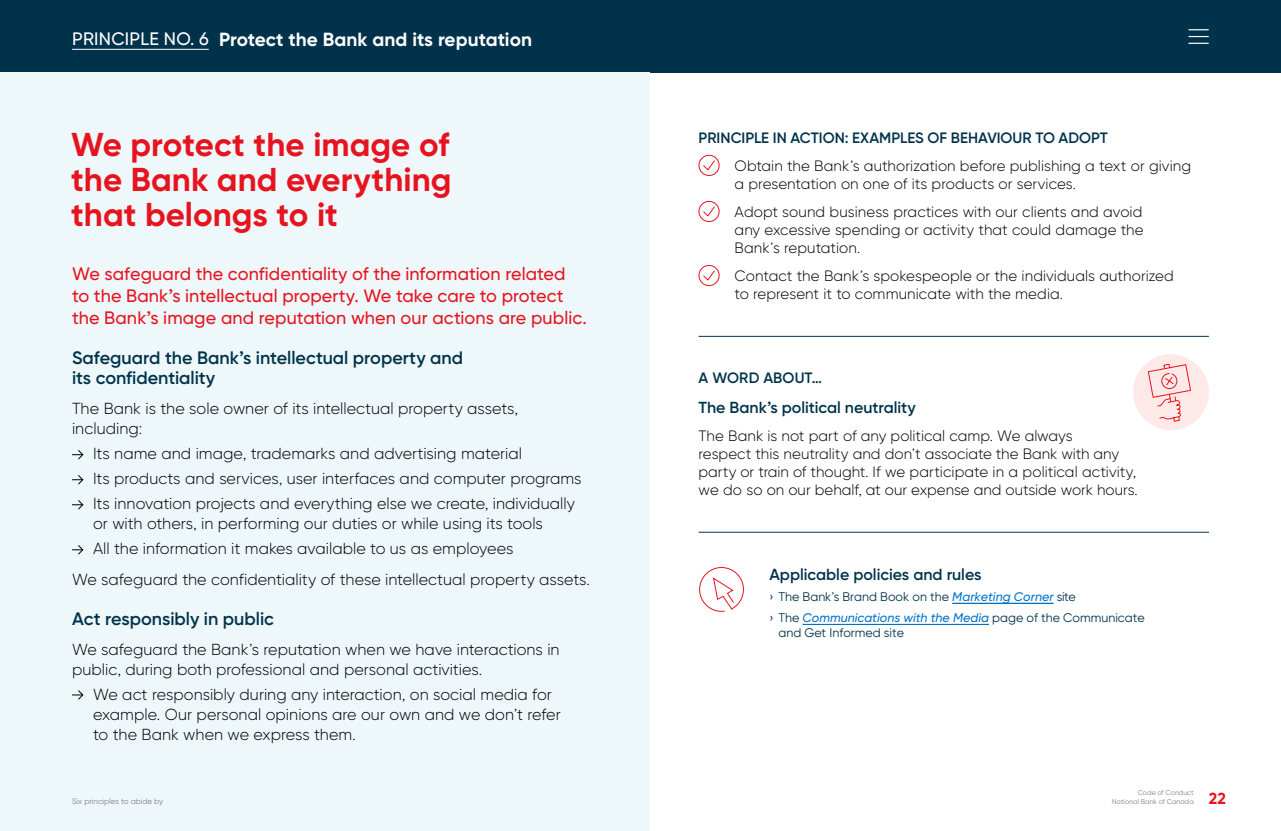
<style>
.page{position:relative;width:1281px;height:831px;background:#fff}
.page>*{position:absolute;margin:0;border:0;box-sizing:border-box;transform-origin:0 0}
.t1{font:700 33px/35px "Gilroy BN";color:#e7131f;text-align:justify}
.t2{font:700 19px "Gilroy BN";letter-spacing:.005em;color:#fff}
.t3{font:500 18px/22px "Gilroy BN";letter-spacing:.005em;color:#e7131f}
.t4{font:600 18px/20px "Gilroy BN";color:#00334b}
.t5{font:300 16px/20px "Gilroy BN";color:#000}
.t6{font:600 16px "Gilroy BN";color:#00334b}
.t7{font:700 16px "Gilroy BN";color:#e7131f}
.t8{font:300 15px/18px "Gilroy BN";color:#000}
.t9{font:600 15px "Gilroy BN";color:#00334b}
.t10{font:italic 500 12.5px/21.1px "Gilroy BN";color:#0073c9}
.t11{font:12.5px "Gilroy BN";color:#00324b}
.t12{font:8px "Gilroy BN";color:#808387}
.t13{font:7px "Gilroy BN";color:#808387}
.s1{font-weight:500;font-size:18px}
.s2{font-weight:400;font-style:normal;color:#00334b}
.s3{font-weight:400;font-style:normal;color:#00324b}
</style>
<div class="page">
<div style="left:0;top:0;width:1280px;height:72px;background:#00334b"></div>
<div style="left:0;top:72px;width:649px;height:758px;background:#eef7fa"></div>
<hr style="left:72px;top:49px;width:137px;height:1px;background:#fff">
<svg style="left:1188px;top:29px;width:20px;height:1px"></svg>
<svg style="left:1188px;top:36px;width:20px;height:1px"></svg>
<svg style="left:1188px;top:43px;width:20px;height:1px"></svg>
<svg style="left:72px;top:450px;width:12px;height:10px"></svg>
<svg style="left:72px;top:475px;width:12px;height:10px"></svg>
<svg style="left:72px;top:500px;width:12px;height:10px"></svg>
<svg style="left:72px;top:545px;width:12px;height:10px"></svg>
<svg style="left:72px;top:690px;width:12px;height:10px"></svg>
<svg style="left:703px;top:160px;width:12px;height:11px"></svg>
<div style="left:698px;top:155px;width:21px;height:21px;border:1px solid #e7131f;border-radius:50%"></div>
<svg style="left:703px;top:206px;width:12px;height:11px"></svg>
<div style="left:698px;top:201px;width:21px;height:21px;border:1px solid #e7131f;border-radius:50%"></div>
<svg style="left:703px;top:270px;width:12px;height:11px"></svg>
<div style="left:698px;top:265px;width:21px;height:21px;border:1px solid #e7131f;border-radius:50%"></div>
<hr style="left:802px;top:624px;width:186px;height:1px;background:#0073c9">
<hr style="left:952px;top:603px;width:101px;height:1px;background:#0073c9">
<svg style="left:699px;top:567px;width:45px;height:45px"></svg>
<div style="left:1132px;top:354px;width:76px;height:76px;background:#fce9e8;border-radius:50%"></div>
<svg style="left:1146px;top:363px;width:45px;height:59px"></svg>
<hr style="left:698px;top:336px;width:510px;height:1px;background:#00334b">
<hr style="left:698px;top:531px;width:510px;height:1px;background:#00334b">
<p class="t2" style="left:72px;top:27px;width:461px"><span class="s1">PRINCIPLE NO. 6</span> Protect the Bank and its reputation</p>
<h1 class="t1" style="left:71px;top:127px;width:382px">We protect the image of the Bank and everything that belongs to it</h1>
<p class="t9" style="left:698px;top:128px;width:411px">PRINCIPLE IN ACTION: EXAMPLES OF BEHAVIOUR TO ADOPT</p>
<p class="t8" style="left:734px;top:156px;width:458px">Obtain the Bank’s authorization before publishing a text or giving a presentation on one of its products or services.</p>
<p class="t8" style="left:734px;top:202px;width:410px;text-align:justify">Adopt sound business practices with our clients and avoid any excessive spending or activity that could damage the Bank’s reputation.</p>
<p class="t8" style="left:734px;top:266px;width:440px">Contact the Bank’s spokespeople or the individuals authorized to represent it to communicate with the media.</p>
<p class="t3" style="left:72px;top:262px;width:516px">We safeguard the confidentiality of the information related to the Bank’s intellectual property. We take care to protect the Bank’s image and reputation when our actions are public.</p>
<p class="t4" style="left:72px;top:347px;width:392px">Safeguard the Bank’s intellectual property and its confidentiality</p>
<p class="t5" style="left:72px;top:398px;width:447px">The Bank is the sole owner of its intellectual property assets, including:</p>
<p class="t5" style="left:93px;top:441px;width:490px;line-height:25px">Its name and image, trademarks and advertising material<br>Its products and services, user interfaces and computer programs<br>Its innovation projects and everything else we create, individually</p>
<p class="t5" style="left:93px;top:511px;width:451px;line-height:25px">or with others, in performing our duties or while using its tools<br>All the information it makes available to us as employees</p>
<p class="t5" style="left:72px;top:568px;width:519px">We safeguard the confidentiality of these intellectual property assets.</p>
<p class="t4" style="left:72px;top:607px;width:203px">Act responsibly in public</p>
<p class="t5" style="left:72px;top:638px;width:489px">We safeguard the Bank’s reputation when we have interactions in public, during both professional and personal activities.</p>
<p class="t5" style="left:93px;top:683px;width:469px">We act responsibly during any interaction, on social media for example. Our personal opinions are our own and we don’t refer to the Bank when we express them.</p>
<p class="t9" style="left:698px;top:368px;width:125px">A WORD ABOUT…</p>
<p class="t6" style="left:698px;top:397px;width:219px">The Bank’s political neutrality</p>
<p class="t8" style="left:698px;top:426px;width:440px">The Bank is not part of any political camp. We always<br>respect this neutrality and don’t associate the Bank with any party or train of thought. If we participate in a political activity, we do so on our behalf, at our expense and outside work hours.</p>
<p class="t6" style="left:769px;top:564px;width:214px">Applicable policies and rules</p>
<p class="t10" style="left:769px;top:586px;width:377px"><span class="s2">› The Bank’s Brand Book on the</span> Marketing Corner <span class="s2">site<br>›</span> <span class="s3">The</span> Communications with the Media <span class="s3">page of the Communicate</span></p>
<p class="t11" style="left:778px;top:625px;width:127px">and Get Informed site</p>
<p class="t13" style="left:1137px;top:788px;width:57px">Code of Conduct</p>
<p class="t12" style="left:72px;top:795px;width:93px">Six principles to abide by</p>
<p class="t13" style="left:1111px;top:796px;width:83px">National Bank of Canada</p>
<p class="t7" style="left:1208px;top:788px;width:18px">22</p>
</div>
